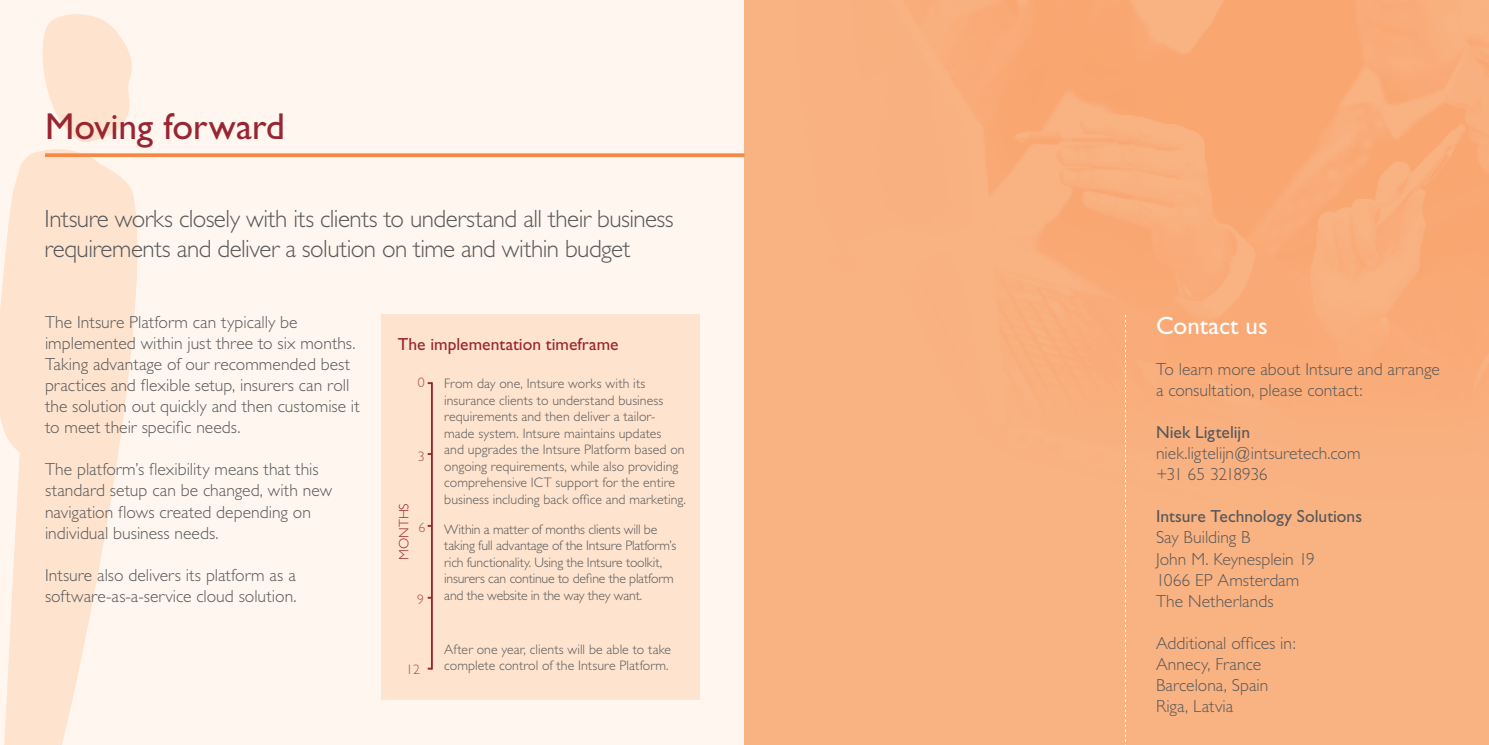
<style>
.page{position:relative;width:1489px;height:745px;background:#fff}
.page>*{position:absolute;margin:0;border:0;box-sizing:border-box;transform-origin:0 0}
.t1{font:37.5px "Gill Sans";letter-spacing:-.005em;color:#982632}
.t2{font:300 25px/30px "Gill Sans";letter-spacing:-.02em;color:#57585a}
.t3{font:25px "Gill Sans";color:#fff}
.t4{font:300 17.5px/21px "Gill Sans";color:#57585a}
.t5{font:17.5px "Gill Sans";color:#57585a}
.t6{font:17.5px "Gill Sans";color:#982632}
.t7{font:300 13.75px/16.5px "Gill Sans";letter-spacing:.005em;color:#57585a}
.t8{font:300 13.75px/16.5px "Gill Sans";letter-spacing:-.015em;color:#57585a}
.t9{font:300 13.75px "Gill Sans";color:#a7504a}
.t10{font:300 13.75px "Gill Sans";color:#982632}
</style>
<div class="page">
<div style="left:0;top:0;width:1488px;height:744px;background:#fef6ef"></div>
<svg style="left:42px;top:14px;width:156px;height:144px"></svg>
<svg style="left:0;top:148px;width:147px;height:596px"></svg>
<div style="left:744px;top:0;width:744px;height:744px;background:#f9b281"></div>
<div style="left:381px;top:314px;width:318px;height:385px;background:#fee3ce"></div>
<svg style="left:45px;top:153px;width:699px;height:4px;fill:#f68945"></svg>
<hr style="left:431px;top:382px;width:2px;height:287px;background:#982632">
<svg style="left:1125px;top:314px;width:1px;height:428px"></svg>
<h1 class="t1" style="left:45px;top:105px;width:241px">Moving forward</h1>
<h2 class="t2" style="left:45px;top:203px;width:630px">Intsure works closely with its clients to understand all their business requirements and deliver a solution on time and within budget</h2>
<p class="t4" style="left:45px;top:312px;width:316px">The Intsure Platform can typically be implemented within just three to six months.<br>Taking advantage of our recommended best practices and flexible setup, insurers can roll the solution out quickly and then customise it to meet their specific needs.</p>
<p class="t4" style="left:45px;top:459px;width:288px">The platform’s flexibility means that this standard setup can be changed, with new navigation flows created depending on individual business needs.</p>
<p class="t4" style="left:45px;top:564px;width:253px">Intsure also delivers its platform as a software-as-a-service cloud solution.</p>
<p class="t6" style="left:398px;top:333px;width:222px">The implementation timeframe</p>
<p class="t9" style="left:417px;top:375px;width:8px">0</p>
<p class="t7" style="left:444px;top:375px;width:243px">From day one, Intsure works with its insurance clients to understand business requirements and then deliver a tailor&shy;made system. Intsure maintains updates<br>and upgrades the Intsure Platform based on ongoing requirements, while also providing comprehensive ICT support for the entire business including back office and marketing.</p>
<p class="t8" style="left:444px;top:520px;width:233px">Within a matter of months clients will be taking full advantage of the Intsure Platform’s rich functionality. Using the Intsure toolkit, insurers can continue to define the platform and the website in the way they want.</p>
<p class="t9" style="left:417px;top:448px;width:8px">3</p>
<p class="t10" style="left:396px;top:559px;width:58px;rotate:-90deg">MONTHS</p>
<p class="t9" style="left:418px;top:519px;width:8px">6</p>
<p class="t9" style="left:417px;top:591px;width:8px">9</p>
<p class="t9" style="left:406px;top:661px;width:15px">12</p>
<p class="t7" style="left:444px;top:640px;width:228px">After one year, clients will be able to take complete control of the Intsure Platform.</p>
<h2 class="t3" style="left:1155px;top:311px;width:113px">Contact us</h2>
<p class="t4" style="left:1155px;top:358px;width:285px">To learn more about Intsure and arrange a consultation, please contact:</p>
<p class="t5" style="left:1155px;top:422px;width:96px">Niek Ligtelijn</p>
<p class="t4" style="left:1155px;top:442px;width:206px">niek.ligtelijn@intsuretech.com +31 65 3218936</p>
<p class="t5" style="left:1155px;top:506px;width:208px">Intsure Technology Solutions</p>
<p class="t4" style="left:1155px;top:526px;width:160px">Say Building B<br>John M. Keynesplein 19<br>1066 EP Amsterdam<br>The Netherlands</p>
<p class="t4" style="left:1155px;top:631px;width:141px">Additional offices in:<br>Annecy, France<br>Barcelona, Spain<br>Riga, Latvia</p>
</div>
